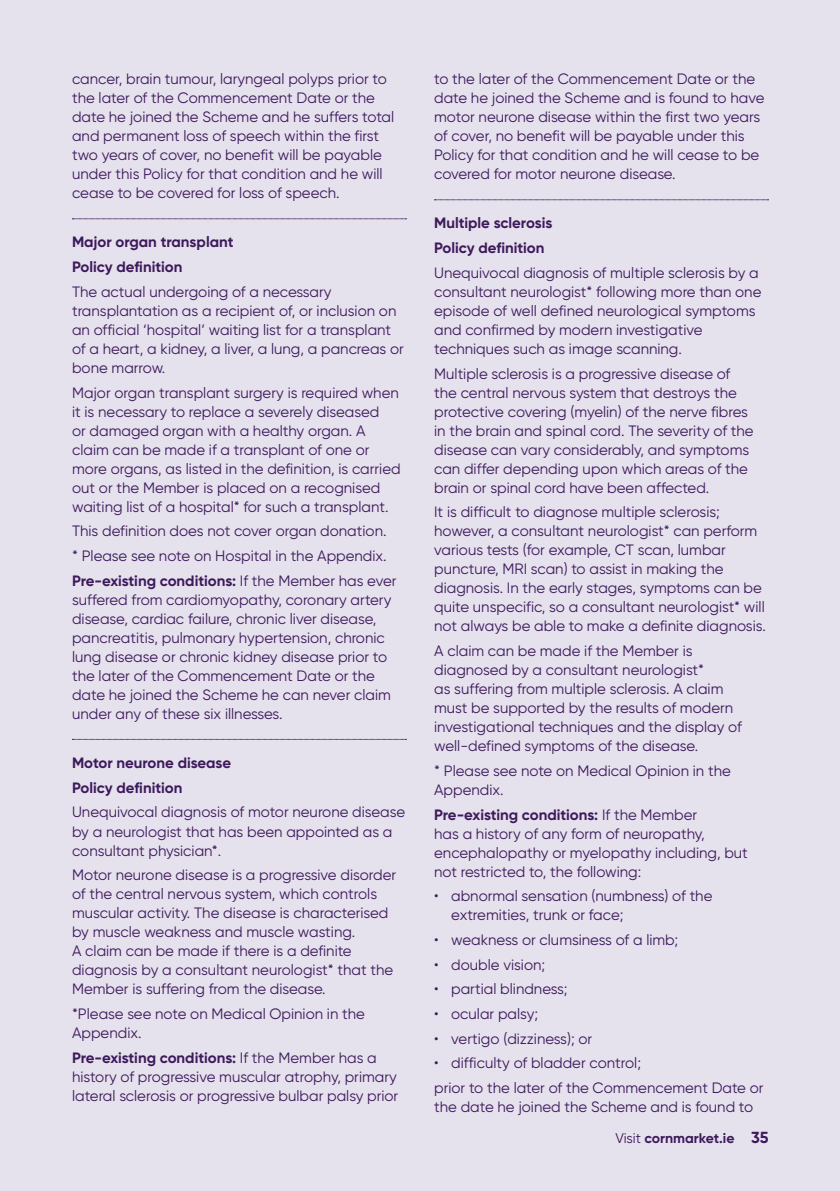
<style>
.page{position:relative;width:840px;height:1191px;background:#fff}
.page>*{position:absolute;margin:0;border:0;box-sizing:border-box;transform-origin:0 0}
.t1{font:15px/19px "Gilroy";color:#3d195b}
.t2{font:700 15px/24.6px "Gilroy";color:#3d195b}
.t3{font:700 14px "Gilroy";color:#3d195b}
.s1{font-weight:700}
.s2{font-weight:400}
.s3{font-size:16px}
</style>
<div class="page">
<div style="left:0;top:0;width:839px;height:1191px;background:#e5e1ed"></div>
<svg style="left:72px;top:218px;width:334px;height:1px"></svg>
<svg style="left:72px;top:739px;width:334px;height:1px"></svg>
<svg style="left:434px;top:199px;width:334px;height:1px"></svg>
<p class="t1" style="left:72px;top:69px;width:323px">cancer, brain tumour, laryngeal polyps prior to the later of the Commencement Date or the date he joined the Scheme and he suffers total and permanent loss of speech within the first two years of cover, no benefit will be payable under this Policy for that condition and he will cease to be covered for loss of speech.</p>
<p class="t2" style="left:72px;top:230px;width:163px">Major organ transplant<br>Policy definition</p>
<p class="t1" style="left:72px;top:282px;width:333px">The actual undergoing of a necessary transplantation as a recipient of, or inclusion on an official ‘hospital’ waiting list for a transplant of a heart, a kidney, a liver, a lung, a pancreas or bone marrow.</p>
<p class="t1" style="left:72px;top:383px;width:330px">Major organ transplant surgery is required when it is necessary to replace a severely diseased<br>or damaged organ with a healthy organ. A claim can be made if a transplant of one or more organs, as listed in the definition, is carried out or the Member is placed on a recognised waiting list of a hospital* for such a transplant.</p>
<p class="t1" style="left:72px;top:518px;width:326px;line-height:24.6px">This definition does not cover organ donation.<br>* Please see note on Hospital in the Appendix.<br><span class="s1">Pre-existing conditions:</span> If the Member has ever</p>
<p class="t1" style="left:72px;top:590px;width:321px">suffered from cardiomyopathy, coronary artery disease, cardiac failure, chronic liver disease, pancreatitis, pulmonary hypertension, chronic lung disease or chronic kidney disease prior to the later of the Commencement Date or the date he joined the Scheme he can never claim under any of these six illnesses.</p>
<p class="t2" style="left:72px;top:750px;width:160px">Motor neurone disease<br>Policy definition</p>
<p class="t1" style="left:72px;top:802px;width:334px">Unequivocal diagnosis of motor neurone disease by a neurologist that has been appointed as a consultant physician*.</p>
<p class="t1" style="left:72px;top:865px;width:325px">Motor neurone disease is a progressive disorder of the central nervous system, which controls muscular activity. The disease is characterised by muscle weakness and muscle wasting.<br>A claim can be made if there is a definite diagnosis by a consultant neurologist* that the Member is suffering from the disease.</p>
<p class="t1" style="left:72px;top:1004px;width:294px">*Please see note on Medical Opinion in the<br>Appendix.</p>
<p class="t1" style="left:72px;top:1047px;width:327px"><span class="s1">Pre-existing conditions:</span> If the Member has a history of progressive muscular atrophy, primary lateral sclerosis or progressive bulbar palsy prior</p>
<p class="t1" style="left:434px;top:69px;width:331px">to the later of the Commencement Date or the date he joined the Scheme and is found to have motor neurone disease within the first two years of cover, no benefit will be payable under this Policy for that condition and he will cease to be covered for motor neurone disease.</p>
<p class="t2" style="left:434px;top:211px;width:120px">Multiple sclerosis<br>Policy definition</p>
<p class="t1" style="left:434px;top:263px;width:328px">Unequivocal diagnosis of multiple sclerosis by a consultant neurologist* following more than one episode of well defined neurological symptoms and confirmed by modern investigative techniques such as image scanning.</p>
<p class="t1" style="left:434px;top:364px;width:321px">Multiple sclerosis is a progressive disease of the central nervous system that destroys the protective covering (myelin) of the nerve fibres in the brain and spinal cord. The severity of the disease can vary considerably, and symptoms can differ depending upon which areas of the brain or spinal cord have been affected.</p>
<p class="t1" style="left:434px;top:502px;width:333px">It is difficult to diagnose multiple sclerosis; however, a consultant neurologist* can perform various tests (for example, CT scan, lumbar puncture, MRI scan) to assist in making the diagnosis. In the early stages, symptoms can be quite unspecific, so a consultant neurologist* will not always be able to make a definite diagnosis.</p>
<p class="t1" style="left:434px;top:641px;width:309px">A claim can be made if the Member is diagnosed by a consultant neurologist*<br>as suffering from multiple sclerosis. A claim must be supported by the results of modern investigational techniques and the display of well-defined symptoms of the disease.</p>
<p class="t1" style="left:434px;top:761px;width:298px">* Please see note on Medical Opinion in the<br>Appendix.</p>
<p class="t1" style="left:434px;top:804px;width:315px"><span class="s1">Pre-existing conditions:</span> If the Member<br>has a history of any form of neuropathy, encephalopathy or myelopathy including, but not restricted to, the following:</p>
<p class="t1" style="left:451px;top:886px;width:262px;text-indent:-17px">• abnormal sensation (numbness) of the extremities, trunk or face;</p>
<p class="t1" style="left:434px;top:930px;width:245px">• weakness or clumsiness of a limb;</p>
<p class="t1" style="left:434px;top:954px;width:112px">• double vision;</p>
<p class="t1" style="left:434px;top:979px;width:135px">• partial blindness;</p>
<p class="t1" style="left:434px;top:1004px;width:105px">• ocular palsy;</p>
<p class="t1" style="left:434px;top:1028px;width:159px">• vertigo (dizziness); or</p>
<p class="t1" style="left:434px;top:1050px;width:331px;line-height:24.6px">• difficulty of bladder control;<br>prior to the later of the Commencement Date or</p>
<p class="t1" style="left:434px;top:1097px;width:320px">the date he joined the Scheme and is found to</p>
<p class="t3" style="left:615px;top:1129px;width:154px"><span class="s2">Visit</span> cornmarket.ie <span class="s3">35</span></p>
</div>
